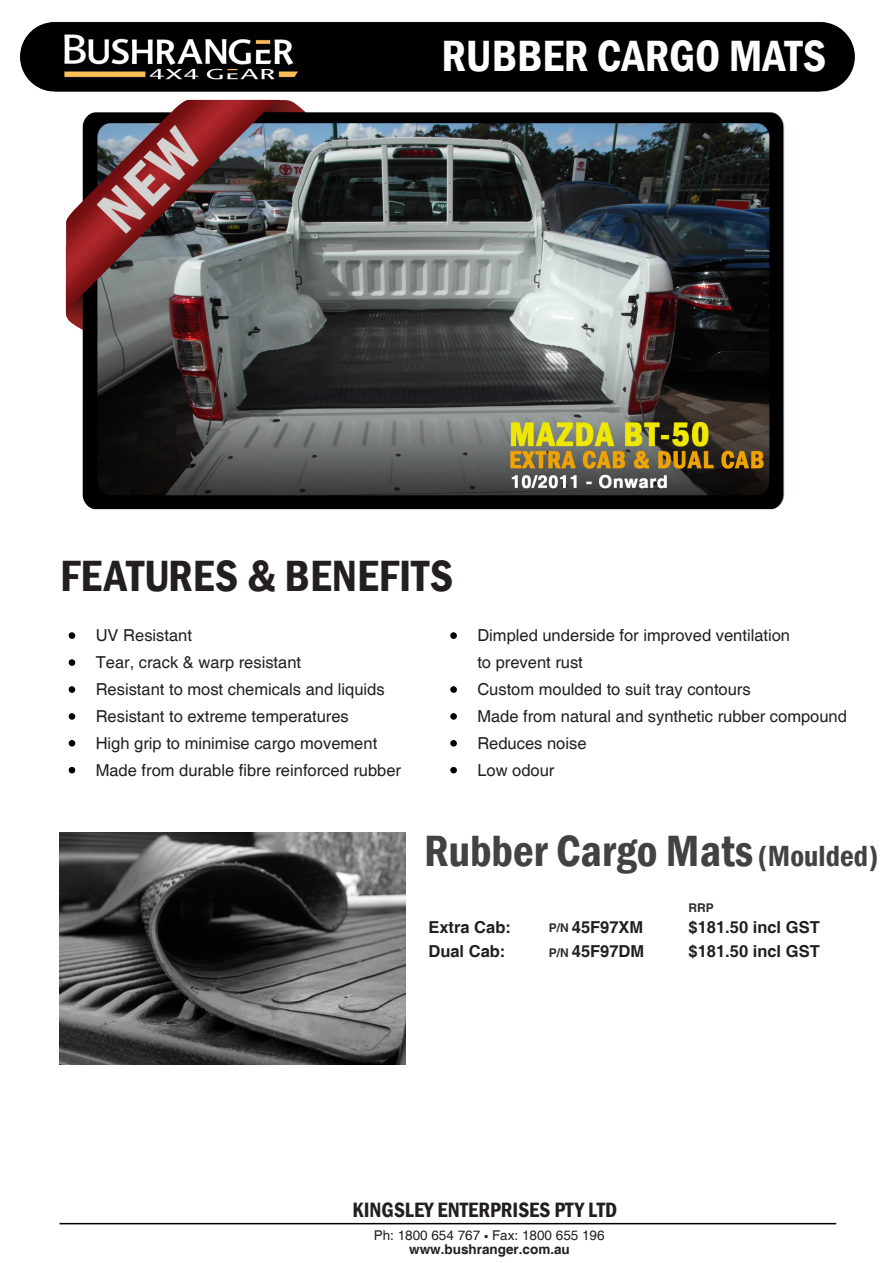
<style>
.page{position:relative;width:893px;height:1263px;background:#fff}
.page>*{position:absolute;margin:0;border:0;box-sizing:border-box;transform-origin:0 0}
.t1{font:600 condensed 45px "Franklin Gothic";letter-spacing:.005em;color:#231f20}
.t2{font:600 condensed 45px "Franklin Gothic";color:#fff}
.t3{font:600 condensed 45px "Franklin Gothic";color:#434242}
.t4{font:600 condensed 30px "Franklin Gothic";color:#434242}
.t5{font:600 condensed 21.3px "Franklin Gothic";color:#231f20}
.t6{font:16.5px "Helvetica";color:#231f20}
.t7{font:700 16.5px "Helvetica";color:#231f20}
.t8{font:13.5px "Helvetica";color:#231f20}
.t9{font:700 13.5px "Helvetica";color:#231f20}
.t10{font:700 12px "Helvetica";color:#2e2d2e}
.s1{font-family:"Cooper Black Std"}
</style>
<div class="page">
<img style="left:20px;top:21px;width:835px;height:71px">
<img style="left:65px;top:99px;width:720px;height:411px">
<div style="left:69px;top:632px;width:6px;height:7px;background:#000;border-radius:50%"></div>
<div style="left:450px;top:632px;width:7px;height:7px;background:#000;border-radius:50%"></div>
<div style="left:69px;top:686px;width:6px;height:7px;background:#000;border-radius:50%"></div>
<div style="left:450px;top:686px;width:7px;height:7px;background:#000;border-radius:50%"></div>
<div style="left:69px;top:659px;width:6px;height:7px;background:#000;border-radius:50%"></div>
<div style="left:69px;top:713px;width:6px;height:7px;background:#000;border-radius:50%"></div>
<div style="left:450px;top:713px;width:7px;height:7px;background:#000;border-radius:50%"></div>
<svg style="left:69px;top:740px;width:6px;height:6px"></svg>
<div style="left:450px;top:740px;width:7px;height:6px;background:#000;border-radius:50%"></div>
<svg style="left:69px;top:767px;width:6px;height:6px"></svg>
<div style="left:450px;top:767px;width:7px;height:6px;background:#000;border-radius:50%"></div>
<hr style="left:60px;top:1223px;width:776px;height:1px;background:#040000">
<img style="left:60px;top:832px;width:346px;height:232px">
<p class="t2" style="left:442px;top:26px;width:386px">RUBBER CARGO MATS</p>
<p class="t1" style="left:60px;top:546px;width:394px">FEATURES &amp; BENEFITS</p>
<p class="t6" style="left:69px;top:626px;width:125px">• UV Resistant</p>
<p class="t6" style="left:69px;top:653px;width:234px">• Tear, crack &amp; warp resistant</p>
<p class="t6" style="left:69px;top:680px;width:317px">• Resistant to most chemicals and liquids</p>
<p class="t6" style="left:69px;top:707px;width:282px">• Resistant to extreme temperatures</p>
<p class="t6" style="left:69px;top:734px;width:310px">• High grip to minimise cargo movement</p>
<p class="t6" style="left:69px;top:761px;width:334px">• Made from durable fibre reinforced rubber</p>
<p class="t6" style="left:450px;top:626px;width:341px">• Dimpled underside for improved ventilation</p>
<p class="t6" style="left:450px;top:653px;width:134px">• to prevent rust</p>
<p class="t6" style="left:450px;top:680px;width:302px">• Custom moulded to suit tray contours</p>
<p class="t6" style="left:450px;top:707px;width:398px">• Made from natural and synthetic rubber compound</p>
<p class="t6" style="left:450px;top:734px;width:138px">• Reduces noise</p>
<p class="t6" style="left:450px;top:761px;width:106px">• Low odour</p>
<p class="t3" style="left:424px;top:821px;width:331px">Rubber Cargo Mats</p>
<p class="t4" style="left:758px;top:836px;width:122px">(Moulded)</p>
<p class="t7" style="left:428px;top:917px;width:84px">Extra Cab:</p>
<p class="t7" style="left:428px;top:941px;width:79px">Dual Cab:</p>
<p class="t7" style="left:572px;top:917px;width:73px">45F97XM</p>
<p class="t7" style="left:572px;top:941px;width:74px">45F97DM</p>
<p class="t10" style="left:549px;top:921px;width:22px">P/N</p>
<p class="t10" style="left:549px;top:945px;width:22px">P/N</p>
<p class="t10" style="left:689px;top:900px;width:27px">RRP</p>
<p class="t7" style="left:689px;top:917px;width:133px">$181.50 incl GST</p>
<p class="t7" style="left:689px;top:941px;width:133px">$181.50 incl GST</p>
<p class="t5" style="left:353px;top:1196px;width:266px">KINGSLEY ENTERPRISES PTY LTD</p>
<p class="t8" style="left:374px;top:1228px;width:232px">Ph: 1800 654 767 <span class="s1">·</span> Fax: 1800 655 196</p>
<p class="t9" style="left:409px;top:1241px;width:162px">www.bushranger.com.au</p>
</div>
